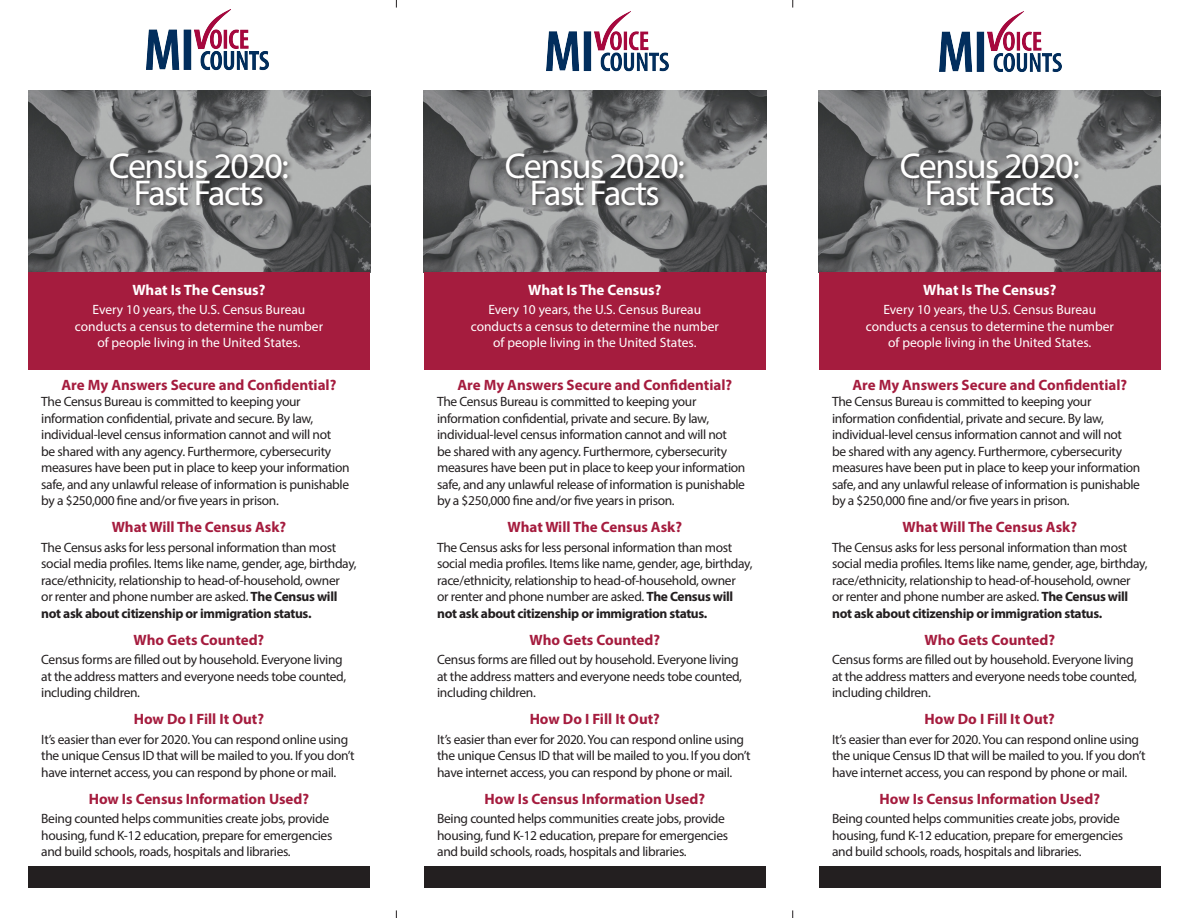
<style>
.page{position:relative;width:1188px;height:918px;background:#fff}
.page>*{position:absolute;margin:0;border:0;box-sizing:border-box;transform-origin:0 0}
.t1{font:36px "Myriad Pro";letter-spacing:-.04em;color:#fff}
.t2{font:700 15px "Myriad Pro";color:#a51c3e}
.t3{font:700 15px "Myriad Pro";color:#fff}
.t4{font:13.5px/16.5px "Myriad Pro";letter-spacing:-.025em;color:#231f20}
.t5{font:13.5px "Myriad Pro";color:#fff}
.t6{font:700 13.5px/16.5px "Myriad Pro";letter-spacing:-.025em;color:#231f20}
.s1{font-weight:400}
</style>
<div class="page">
<img style="left:424px;top:91px;width:342px;height:181px">
<img style="left:28px;top:91px;width:342px;height:181px">
<img style="left:819px;top:91px;width:342px;height:181px">
<div style="left:503px;top:151px;width:186px;height:61px;background:#231f20;opacity:.77"></div>
<div style="left:108px;top:151px;width:185px;height:61px;background:#231f20;opacity:.77"></div>
<div style="left:898px;top:151px;width:186px;height:61px;background:#231f20;opacity:.77"></div>
<div style="left:424px;top:272px;width:342px;height:97px;background:#a51c3e"></div>
<div style="left:28px;top:272px;width:342px;height:97px;background:#a51c3e"></div>
<div style="left:819px;top:272px;width:342px;height:97px;background:#a51c3e"></div>
<div style="left:424px;top:866px;width:342px;height:22px;background:#231f20"></div>
<div style="left:28px;top:866px;width:342px;height:22px;background:#231f20"></div>
<div style="left:819px;top:866px;width:342px;height:22px;background:#231f20"></div>
<img style="left:146px;top:10px;width:123px;height:61px">
<img style="left:546px;top:11px;width:123px;height:61px">
<img style="left:939px;top:12px;width:123px;height:60px">
<p class="t1" style="left:109px;top:144px;width:181px">Census 2020:</p>
<p class="t1" style="left:134px;top:171px;width:132px">Fast Facts</p>
<p class="t3" style="left:132px;top:280px;width:135px">What Is The Census?</p>
<p class="t5" style="left:93px;top:301px;width:214px">Every 10 years, the U.S. Census Bureau</p>
<p class="t5" style="left:75px;top:318px;width:250px">conducts a census to determine the number</p>
<p class="t5" style="left:97px;top:334px;width:205px">of people living in the United States.</p>
<p class="t2" style="left:62px;top:375px;width:276px">Are My Answers Secure and Confidential?</p>
<p class="t4" style="left:41px;top:393px;width:310px">The Census Bureau is committed to keeping your information confidential, private and secure. By law, individual-level census information cannot and will not<br>be shared with any agency. Furthermore, cybersecurity measures have been put in place to keep your information safe, and any unlawful release of information is punishable by a $250,000 fine and/or five years in prison.</p>
<p class="t2" style="left:112px;top:518px;width:176px">What Will The Census Ask?</p>
<p class="t4" style="left:41px;top:539px;width:317px">The Census asks for less personal information than most social media profiles. Items like name, gender, age, birthday, race/ethnicity, relationship to head-of-household, owner</p>
<p class="t6" style="left:41px;top:588px;width:298px"><span class="s1">or renter and phone number are asked.</span> The Census will not ask about citizenship or immigration status.</p>
<p class="t2" style="left:134px;top:630px;width:132px">Who Gets Counted?</p>
<p class="t4" style="left:41px;top:651px;width:303px">Census forms are filled out by household. Everyone living</p>
<p class="t4" style="left:41px;top:668px;width:306px">at the address matters and everyone needs tobe counted, including children.</p>
<p class="t2" style="left:134px;top:710px;width:132px">How Do I Fill It Out?</p>
<p class="t4" style="left:41px;top:731px;width:315px">It’s easier than ever for 2020. You can respond online using the unique Census ID that will be mailed to you. If you don’t have internet access, you can respond by phone or mail.</p>
<p class="t2" style="left:89px;top:789px;width:222px">How Is Census Information Used?</p>
<p class="t4" style="left:41px;top:810px;width:293px">Being counted helps communities create jobs, provide housing, fund K-12 education, prepare for emergencies</p>
<p class="t4" style="left:41px;top:843px;width:251px">and build schools, roads, hospitals and libraries.</p>
<p class="t1" style="left:505px;top:144px;width:181px">Census 2020:</p>
<p class="t1" style="left:530px;top:171px;width:132px">Fast Facts</p>
<p class="t3" style="left:528px;top:280px;width:135px">What Is The Census?</p>
<p class="t5" style="left:488px;top:301px;width:214px">Every 10 years, the U.S. Census Bureau</p>
<p class="t5" style="left:471px;top:318px;width:250px">conducts a census to determine the number</p>
<p class="t5" style="left:493px;top:334px;width:205px">of people living in the United States.</p>
<p class="t2" style="left:457px;top:375px;width:276px">Are My Answers Secure and Confidential?</p>
<p class="t4" style="left:437px;top:393px;width:310px">The Census Bureau is committed to keeping your information confidential, private and secure. By law, individual-level census information cannot and will not<br>be shared with any agency. Furthermore, cybersecurity measures have been put in place to keep your information safe, and any unlawful release of information is punishable by a $250,000 fine and/or five years in prison.</p>
<p class="t2" style="left:508px;top:518px;width:176px">What Will The Census Ask?</p>
<p class="t4" style="left:437px;top:539px;width:317px">The Census asks for less personal information than most social media profiles. Items like name, gender, age, birthday, race/ethnicity, relationship to head-of-household, owner</p>
<p class="t6" style="left:437px;top:588px;width:298px"><span class="s1">or renter and phone number are asked.</span> The Census will not ask about citizenship or immigration status.</p>
<p class="t2" style="left:530px;top:630px;width:132px">Who Gets Counted?</p>
<p class="t4" style="left:437px;top:651px;width:303px">Census forms are filled out by household. Everyone living</p>
<p class="t4" style="left:437px;top:668px;width:306px">at the address matters and everyone needs tobe counted, including children.</p>
<p class="t2" style="left:530px;top:710px;width:132px">How Do I Fill It Out?</p>
<p class="t4" style="left:437px;top:731px;width:315px">It’s easier than ever for 2020. You can respond online using the unique Census ID that will be mailed to you. If you don’t have internet access, you can respond by phone or mail.</p>
<p class="t2" style="left:485px;top:789px;width:222px">How Is Census Information Used?</p>
<p class="t4" style="left:437px;top:810px;width:293px">Being counted helps communities create jobs, provide housing, fund K-12 education, prepare for emergencies</p>
<p class="t4" style="left:437px;top:843px;width:251px">and build schools, roads, hospitals and libraries.</p>
<p class="t1" style="left:900px;top:144px;width:181px">Census 2020:</p>
<p class="t1" style="left:925px;top:171px;width:132px">Fast Facts</p>
<p class="t3" style="left:923px;top:280px;width:135px">What Is The Census?</p>
<p class="t5" style="left:883px;top:301px;width:214px">Every 10 years, the U.S. Census Bureau</p>
<p class="t5" style="left:866px;top:318px;width:250px">conducts a census to determine the number</p>
<p class="t5" style="left:888px;top:334px;width:205px">of people living in the United States.</p>
<p class="t2" style="left:852px;top:375px;width:276px">Are My Answers Secure and Confidential?</p>
<p class="t4" style="left:832px;top:393px;width:310px">The Census Bureau is committed to keeping your information confidential, private and secure. By law, individual-level census information cannot and will not<br>be shared with any agency. Furthermore, cybersecurity measures have been put in place to keep your information safe, and any unlawful release of information is punishable by a $250,000 fine and/or five years in prison.</p>
<p class="t2" style="left:903px;top:518px;width:176px">What Will The Census Ask?</p>
<p class="t4" style="left:832px;top:539px;width:317px">The Census asks for less personal information than most social media profiles. Items like name, gender, age, birthday, race/ethnicity, relationship to head-of-household, owner</p>
<p class="t6" style="left:832px;top:588px;width:298px"><span class="s1">or renter and phone number are asked.</span> The Census will not ask about citizenship or immigration status.</p>
<p class="t2" style="left:924px;top:630px;width:132px">Who Gets Counted?</p>
<p class="t4" style="left:832px;top:651px;width:303px">Census forms are filled out by household. Everyone living</p>
<p class="t4" style="left:832px;top:668px;width:306px">at the address matters and everyone needs tobe counted, including children.</p>
<p class="t2" style="left:925px;top:710px;width:132px">How Do I Fill It Out?</p>
<p class="t4" style="left:832px;top:731px;width:315px">It’s easier than ever for 2020. You can respond online using the unique Census ID that will be mailed to you. If you don’t have internet access, you can respond by phone or mail.</p>
<p class="t2" style="left:880px;top:789px;width:222px">How Is Census Information Used?</p>
<p class="t4" style="left:832px;top:810px;width:293px">Being counted helps communities create jobs, provide housing, fund K-12 education, prepare for emergencies</p>
<p class="t4" style="left:832px;top:843px;width:251px">and build schools, roads, hospitals and libraries.</p>
</div>
